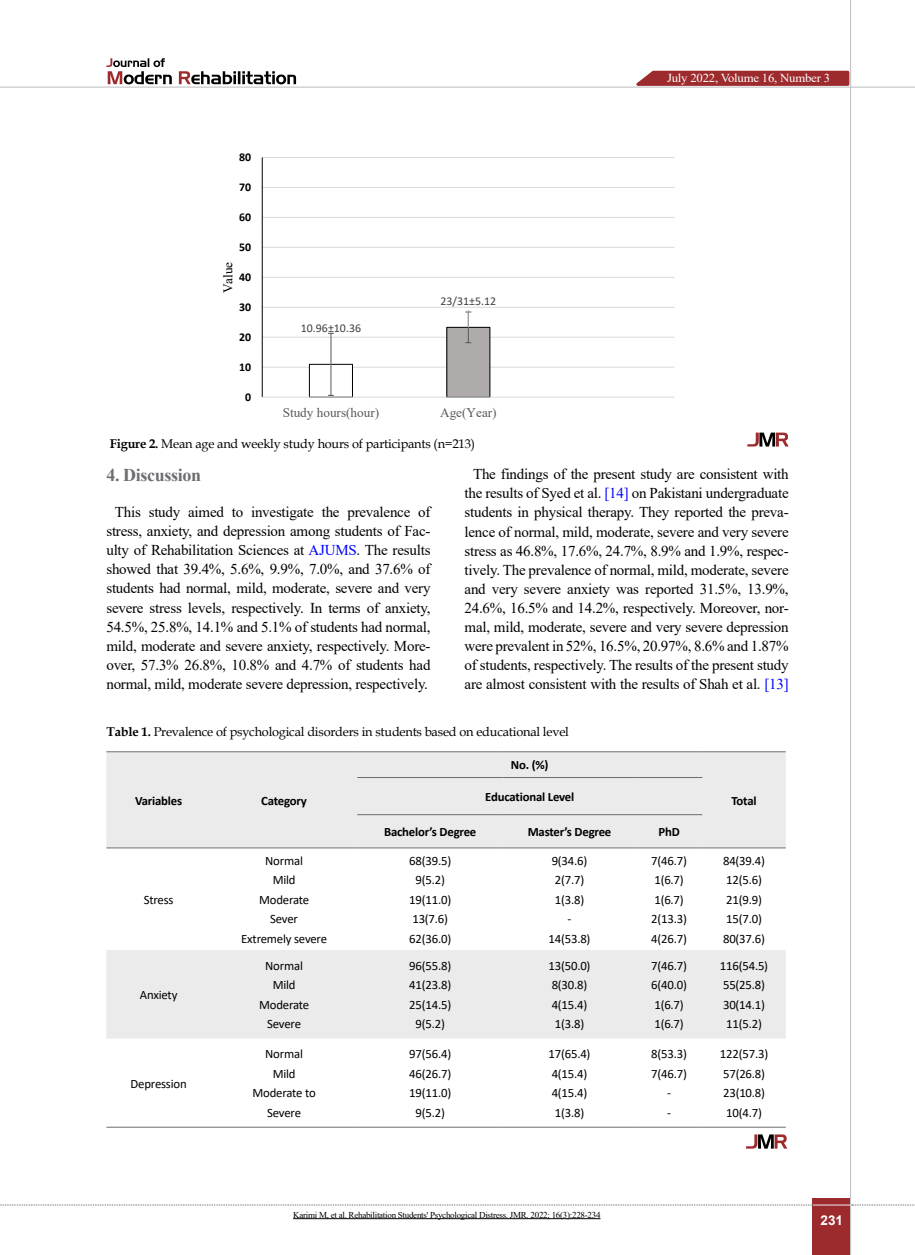
<style>
.page{position:relative;width:915px;height:1255px;background:#fff}
.page>*{position:absolute;margin:0;border:0;box-sizing:border-box;transform-origin:0 0}
.t1{font:700 18px "Times New Roman";letter-spacing:-.02em;color:#6d6e71}
.t2{font:15px/19px "Times New Roman";letter-spacing:-.015em;color:#000;text-align:center}
.t3{font:700 13.5px "Arial";color:#fff}
.t4{font:13.2px "Times New Roman";color:#595959}
.t5{font:13.2px "Times New Roman";color:#000}
.t6{font:12.75px/19.5px "Calibri";letter-spacing:-.015em;color:#000;text-align:center}
.t7{font:12.75px "Book Antiqua";letter-spacing:-.015em;color:#000}
.t8{font:700 12.75px "Calibri";letter-spacing:-.015em;color:#000}
.t9{font:12.15px "Times New Roman";letter-spacing:-.015em;color:#fff;scale:1.05 1}
.t10{font:11.85px "Calibri";color:#404040}
.t11{font:700 11.85px "Calibri";color:#000}
.t12{font:9px "Times New Roman";letter-spacing:-.03em;color:#000}
.s1{font-weight:700}
.s2{color:#00f}
</style>
<div class="page">
<div style="left:812px;top:1198px;width:38px;height:56px;background:#9d2a2d"></div>
<hr style="left:849px;top:0;width:1px;height:1254px;background:#c2c4c6">
<hr style="left:0;top:87px;width:914px;height:1px;background:#c2c4c6">
<hr style="left:812px;top:1204px;width:38px;height:1px;background:#ebebec">
<svg style="left:0;top:1204px;width:812px;height:1px"></svg>
<svg style="left:851px;top:1204px;width:64px;height:1px"></svg>
<svg style="left:179px;top:71px;width:117px;height:13px"></svg>
<svg style="left:106px;top:58px;width:66px;height:26px"></svg>
<svg style="left:747px;top:432px;width:41px;height:14px"></svg>
<svg style="left:261px;top:157px;width:414px;height:241px"></svg>
<div style="left:106px;top:752px;width:679px;height:95px;background:#ebebec"></div>
<div style="left:106px;top:950px;width:679px;height:88px;background:#ebebec"></div>
<hr style="left:106px;top:751px;width:105px;height:1px;background:#6d6e71">
<hr style="left:211px;top:751px;width:146px;height:1px;background:#6d6e71">
<hr style="left:106px;top:847px;width:105px;height:1px;background:#6d6e71">
<hr style="left:211px;top:847px;width:146px;height:1px;background:#6d6e71">
<hr style="left:357px;top:751px;width:146px;height:1px;background:#6d6e71">
<hr style="left:503px;top:751px;width:132px;height:1px;background:#6d6e71">
<hr style="left:635px;top:751px;width:67px;height:1px;background:#6d6e71">
<hr style="left:702px;top:751px;width:83px;height:1px;background:#6d6e71">
<hr style="left:702px;top:847px;width:83px;height:1px;background:#6d6e71">
<hr style="left:357px;top:777px;width:146px;height:1px;background:#6d6e71">
<hr style="left:503px;top:777px;width:132px;height:1px;background:#6d6e71">
<hr style="left:635px;top:777px;width:67px;height:1px;background:#6d6e71">
<hr style="left:357px;top:814px;width:146px;height:1px;background:#6d6e71">
<hr style="left:503px;top:814px;width:132px;height:1px;background:#6d6e71">
<hr style="left:635px;top:814px;width:67px;height:1px;background:#6d6e71">
<hr style="left:357px;top:847px;width:146px;height:1px;background:#6d6e71">
<hr style="left:503px;top:847px;width:132px;height:1px;background:#6d6e71">
<hr style="left:635px;top:847px;width:67px;height:1px;background:#6d6e71">
<hr style="left:106px;top:1126px;width:105px;height:1px;background:#6d6e71">
<hr style="left:211px;top:1126px;width:146px;height:1px;background:#6d6e71">
<hr style="left:357px;top:1126px;width:146px;height:1px;background:#6d6e71">
<hr style="left:503px;top:1126px;width:132px;height:1px;background:#6d6e71">
<hr style="left:635px;top:1126px;width:67px;height:1px;background:#6d6e71">
<hr style="left:702px;top:1126px;width:83px;height:1px;background:#6d6e71">
<svg style="left:746px;top:1134px;width:41px;height:14px"></svg>
<hr style="left:293px;top:1218px;width:307px;height:1px;background:#000">
<svg style="left:629px;top:69px;width:221px;height:18px;background:#b05658"></svg>
<p class="t11" style="left:239px;top:149px;width:14px">80</p>
<p class="t11" style="left:239px;top:179px;width:14px">70</p>
<p class="t11" style="left:239px;top:208px;width:14px">60</p>
<p class="t11" style="left:239px;top:238px;width:14px">50</p>
<p class="t5" style="left:218px;top:293px;width:33px;rotate:-90deg">Value</p>
<p class="t11" style="left:239px;top:268px;width:14px">40</p>
<p class="t11" style="left:239px;top:298px;width:14px">30</p>
<p class="t11" style="left:239px;top:328px;width:14px">20</p>
<p class="t11" style="left:239px;top:358px;width:14px">10</p>
<p class="t11" style="left:245px;top:388px;width:8px">0</p>
<p class="t10" style="left:301px;top:319px;width:62px">10.96±10.36</p>
<p class="t10" style="left:440px;top:293px;width:57px">23/31±5.12</p>
<p class="t4" style="left:282px;top:403px;width:98px">Study hours(hour)</p>
<p class="t4" style="left:440px;top:403px;width:58px">Age(Year)</p>
<p class="t7" style="left:110px;top:434px;width:366px"><span class="s1">Figure 2.</span> Mean age and weekly study hours of participants (n=213)</p>
<p class="t9" style="left:666px;top:69px;width:157px">July 2022, Volume 16, Number 3</p>
<p class="t1" style="left:106px;top:462px;width:96px">4. Discussion</p>
<p class="t2" style="left:106px;top:502px;width:325px">This study aimed to investigate the prevalence of stress, anxiety, and depression among students of Fac&shy;ulty of Rehabilitation Sciences at <span class="s2">AJUMS</span>. The results showed that 39.4%, 5.6%, 9.9%, 7.0%, and 37.6% of students had normal, mild, moderate, severe and very severe stress levels, respectively. In terms of anxiety, 54.5%, 25.8%, 14.1% and 5.1% of students had normal, mild, moderate and severe anxiety, respectively. More&shy;over, 57.3% 26.8%, 10.8% and 4.7% of students had normal, mild, moderate severe depression, respectively.</p>
<p class="t2" style="left:464px;top:464px;width:325px">The findings of the present study are consistent with the results of Syed et al. <span class="s2">[14]</span> on Pakistani undergraduate students in physical therapy. They reported the preva&shy;lence of normal, mild, moderate, severe and very severe stress as 46.8%, 17.6%, 24.7%, 8.9% and 1.9%, respec&shy;tively. The prevalence of normal, mild, moderate, severe and very severe anxiety was reported 31.5%, 13.9%, 24.6%, 16.5% and 14.2%, respectively. Moreover, nor&shy;mal, mild, moderate, severe and very severe depression were prevalent in 52%, 16.5%, 20.97%, 8.6% and 1.87% of students, respectively. The results of the present study are almost consistent with the results of Shah et al. <span class="s2">[13]</span></p>
<p class="t7" style="left:106px;top:722px;width:464px"><span class="s1">Table 1.</span> Prevalence of psychological disorders in students based on educational level</p>
<p class="t8" style="left:135px;top:791px;width:49px">Variables</p>
<p class="t8" style="left:261px;top:791px;width:47px">Category</p>
<p class="t8" style="left:511px;top:756px;width:39px">No. (%)</p>
<p class="t8" style="left:485px;top:787px;width:90px">Educational Level</p>
<p class="t8" style="left:384px;top:822px;width:94px">Bachelor’s Degree</p>
<p class="t8" style="left:527px;top:822px;width:85px">Master’s Degree</p>
<p class="t8" style="left:658px;top:822px;width:23px">PhD</p>
<p class="t8" style="left:731px;top:791px;width:27px">Total</p>
<p class="t6" style="left:144px;top:889px;width:31px">Stress</p>
<p class="t6" style="left:140px;top:984px;width:39px">Anxiety</p>
<p class="t6" style="left:130px;top:1073px;width:58px">Depression</p>
<p class="t6" style="left:241px;top:850px;width:87px">Normal<br>Mild<br>Moderate<br>Sever<br>Extremely severe</p>
<p class="t6" style="left:409px;top:850px;width:43px">68(39.5)<br>9(5.2)<br>19(11.0)<br>13(7.6)<br>62(36.0)</p>
<p class="t6" style="left:548px;top:850px;width:43px">9(34.6)<br>2(7.7)<br>1(3.8)<br>-<br>14(53.8)</p>
<p class="t6" style="left:651px;top:850px;width:37px;text-align:left">7(46.7)<br>1(6.7)<br>1(6.7)<br>2(13.3)<br>4(26.7)</p>
<p class="t6" style="left:722px;top:850px;width:43px;text-align:left">84(39.4)<br>12(5.6)<br>21(9.9)<br>15(7.0)<br>80(37.6)</p>
<p class="t6" style="left:259px;top:955px;width:51px">Normal<br>Mild<br>Moderate<br>Severe</p>
<p class="t6" style="left:409px;top:955px;width:43px">96(55.8)<br>41(23.8)<br>25(14.5)<br>9(5.2)</p>
<p class="t6" style="left:548px;top:955px;width:43px;text-align:left">13(50.0)<br>8(30.8)<br>4(15.4)<br>1(3.8)</p>
<p class="t6" style="left:651px;top:955px;width:37px;text-align:left">7(46.7)<br>6(40.0)<br>1(6.7)<br>1(6.7)</p>
<p class="t6" style="left:719px;top:955px;width:50px;text-align:left">116(54.5)<br>55(25.8)<br>30(14.1)<br>11(5.2)</p>
<p class="t6" style="left:252px;top:1043px;width:65px">Normal<br>Mild<br>Moderate to<br>Severe</p>
<p class="t6" style="left:409px;top:1043px;width:43px">97(56.4)<br>46(26.7)<br>19(11.0)<br>9(5.2)</p>
<p class="t6" style="left:548px;top:1043px;width:43px;text-align:left">17(65.4)<br>4(15.4)<br>4(15.4)<br>1(3.8)</p>
<p class="t6" style="left:651px;top:1043px;width:37px">8(53.3)<br>7(46.7) -<br>-</p>
<p class="t6" style="left:719px;top:1043px;width:50px;text-align:left">122(57.3)<br>57(26.8)<br>23(10.8)<br>10(4.7)</p>
<p class="t12" style="left:293px;top:1208px;width:309px">Karimi M, et al. Rehabilitation Students' Psychological Distress. JMR. 2022; 16(3):228-234</p>
<p class="t3" style="left:820px;top:1210px;width:24px">231</p>
</div>
